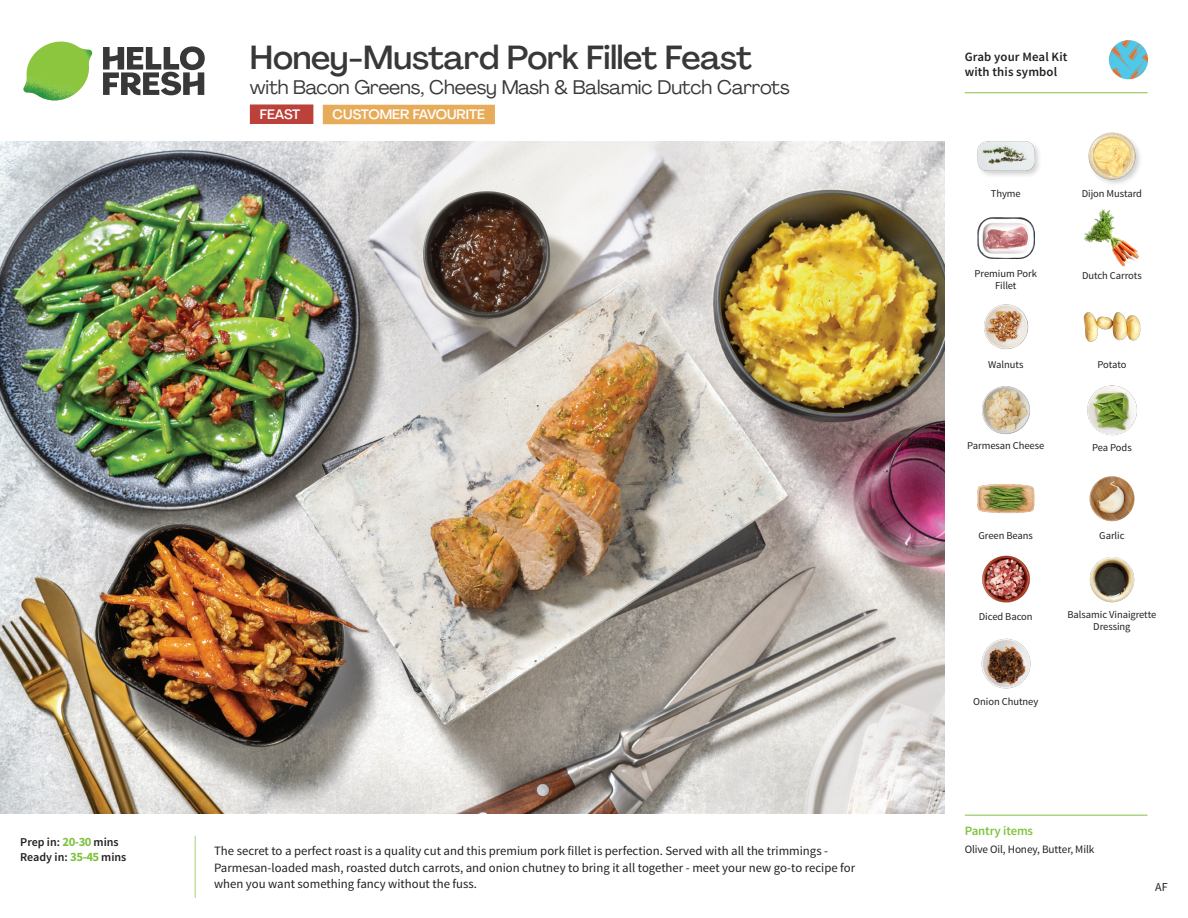
<style>
.page{position:relative;width:1188px;height:918px;background:#fff}
.page>*{position:absolute;margin:0;border:0;box-sizing:border-box;transform-origin:0 0}
._15_Titel_UK{font:500 33px "Agrandir";letter-spacing:-.01em;color:#383839}
._15_Titel_UK-2{font:19.5px "Agrandir";letter-spacing:-.01em;color:#383839}
.t1{font:500 13.5px "Agrandir";color:#fff}
.Step_6_Text_AU{font:12.75px/16.5px "Source Sans Pro";color:#231f20}
.t2{font:600 12.75px/15px "Source Sans Pro";letter-spacing:.01em;color:#231f20}
._04_Headers_Front{font:600 12.75px "Source Sans Pro";letter-spacing:-.01em;color:#81c340}
._04_Intro{font:600 12px "Source Sans Pro";color:#231f20}
.t3{font:12px "Source Sans Pro";color:#231f20}
._05_Pantry{font:11.25px "Source Sans Pro";letter-spacing:-.01em;color:#231f20}
._18_FRONT_ingredients{font:10.5px/12px "Source Sans Pro";letter-spacing:-.005em;color:#231f20;text-align:center}
.s1{font-weight:700;font-size:12.75px;color:#81c340}
</style>
<div class="page">
<svg style="left:103px;top:46px;width:102px;height:49px"></svg>
<img style="left:23px;top:42px;width:69px;height:59px">
<div style="left:323px;top:105px;width:172px;height:19px;background:#e6ac5a"></div>
<img style="left:0;top:142px;width:945px;height:672px">
<div style="left:250px;top:104px;width:63px;height:20px;background:#bc413a"></div>
<img style="left:1083px;top:312px;width:58px;height:30px">
<img style="left:1087px;top:385px;width:50px;height:51px">
<img style="left:982px;top:386px;width:48px;height:48px">
<img style="left:977px;top:484px;width:57px;height:30px">
<img style="left:1089px;top:557px;width:46px;height:46px">
<img style="left:982px;top:555px;width:48px;height:48px">
<img style="left:981px;top:638px;width:50px;height:51px">
<img style="left:984px;top:304px;width:45px;height:45px">
<img style="left:977px;top:217px;width:57px;height:42px">
<img style="left:1083px;top:209px;width:56px;height:58px">
<div style="left:976px;top:140px;width:66px;height:38px;background:#231f20;opacity:.2"></div>
<img style="left:977px;top:140px;width:57px;height:38px">
<img style="left:1088px;top:132px;width:52px;height:52px">
<img style="left:1089px;top:476px;width:46px;height:46px">
<hr style="left:965px;top:815px;width:183px;height:1px;background:#81c340">
<svg style="left:1091px;top:40px;width:57px;height:54px"></svg>
<hr style="left:965px;top:92px;width:183px;height:1px;background:#81c340">
<p class="_15_Titel_UK" style="left:250px;top:37px;width:504px">Honey-Mustard Pork Fillet Feast</p>
<p class="_15_Titel_UK-2" style="left:250px;top:75px;width:541px">with Bacon Greens, Cheesy Mash &amp; Balsamic Dutch Carrots</p>
<p class="t1" style="left:260px;top:106px;width:42px">FEAST</p>
<p class="t1" style="left:333px;top:106px;width:154px">CUSTOMER FAVOURITE</p>
<p class="_04_Intro" style="left:20px;top:835px;width:100px">Prep in: <span class="s1">20-30</span> mins</p>
<p class="_04_Intro" style="left:20px;top:850px;width:108px">Ready in: <span class="s1">35-45</span> mins</p>
<p class="Step_6_Text_AU" style="left:214px;top:843px;width:643px">The secret to a perfect roast is a quality cut and this premium pork fillet is perfection. Served with all the trimmings -<br>Parmesan-loaded mash, roasted dutch carrots, and onion chutney to bring it all together - meet your new go-to recipe for when you want something fancy without the fuss.</p>
<p class="t2" style="left:965px;top:50px;width:104px">Grab your Meal Kit with this symbol</p>
<p class="_18_FRONT_ingredients" style="left:991px;top:188px;width:31px">Thyme</p>
<p class="_18_FRONT_ingredients" style="left:1082px;top:188px;width:62px">Dijon Mustard</p>
<p class="_18_FRONT_ingredients" style="left:975px;top:267px;width:64px">Premium Pork<br>Fillet</p>
<p class="_18_FRONT_ingredients" style="left:1082px;top:270px;width:61px">Dutch Carrots</p>
<p class="_18_FRONT_ingredients" style="left:988px;top:358px;width:37px">Walnuts</p>
<p class="_18_FRONT_ingredients" style="left:1097px;top:358px;width:31px">Potato</p>
<p class="_18_FRONT_ingredients" style="left:967px;top:440px;width:79px">Parmesan Cheese</p>
<p class="_18_FRONT_ingredients" style="left:1092px;top:442px;width:41px">Pea Pods</p>
<p class="_18_FRONT_ingredients" style="left:979px;top:530px;width:56px">Green Beans</p>
<p class="_18_FRONT_ingredients" style="left:1099px;top:530px;width:27px">Garlic</p>
<p class="_18_FRONT_ingredients" style="left:979px;top:611px;width:55px">Diced Bacon</p>
<p class="_18_FRONT_ingredients" style="left:973px;top:695px;width:67px">Onion Chutney</p>
<p class="_18_FRONT_ingredients" style="left:1067px;top:608px;width:90px">Balsamic Vinaigrette<br>Dressing</p>
<p class="_04_Headers_Front" style="left:965px;top:822px;width:70px">Pantry items</p>
<p class="_05_Pantry" style="left:965px;top:842px;width:131px">Olive Oil, Honey, Butter, Milk</p>
<p class="t3" style="left:1155px;top:879px;width:14px">AF</p>
</div>
